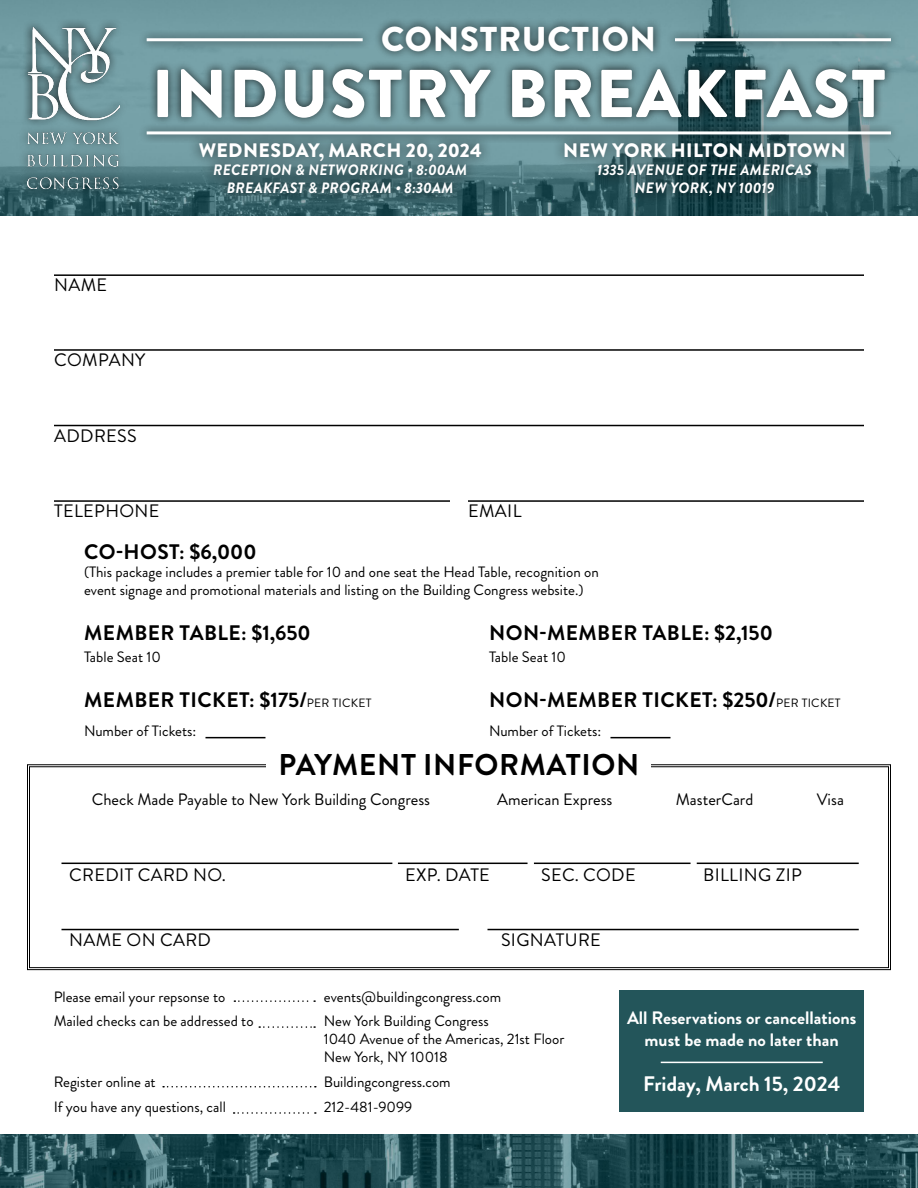
<style>
.page{position:relative;width:918px;height:1188px;background:#fff}
.page>*{position:absolute;margin:0;border:0;box-sizing:border-box;transform-origin:0 0}
.t1{font:900 67.5px "Brandon Grotesque";letter-spacing:.02em;color:#fff}
.t2{font:900 34.5px "Brandon Grotesque";letter-spacing:.02em;color:#fff}
.t3{font:700 30px "Brandon Grotesque";letter-spacing:.02em;color:#000}
.t4{font:700 21px "Brandon Grotesque";letter-spacing:.02em;color:#000}
.t5{font:700 21px "Brandon Grotesque";color:#fff}
.t6{font:900 19.5px "Brandon Grotesque";letter-spacing:.02em;color:#fff}
.t7{font:18px "Brandon Grotesque";letter-spacing:.02em;color:#000}
.t8{font:700 18px/21.6px "Brandon Grotesque";color:#fff;text-align:center}
.t9{font:16.5px "Brandon Grotesque";color:#000}
.t10{font:15px/24.8px "Brandon Grotesque";color:#000}
.t11{font:italic 700 15px/18px "Brandon Grotesque";letter-spacing:.02em;color:#fff;text-align:center}
.s1{font-weight:400;font-size:12px}
</style>
<div class="page">
<img style="left:0;top:1134px;width:918px;height:54px">
<hr style="left:54px;top:274px;width:810px;height:2px;background:#000">
<svg style="left:27px;top:764px;width:864px;height:207px"></svg>
<div style="left:267px;top:754px;width:384px;height:21px;background:#fff"></div>
<hr style="left:62px;top:929px;width:397px;height:1px;background:#000">
<hr style="left:488px;top:929px;width:371px;height:1px;background:#000">
<hr style="left:54px;top:349px;width:810px;height:2px;background:#000">
<hr style="left:54px;top:425px;width:810px;height:1px;background:#000">
<hr style="left:54px;top:500px;width:396px;height:2px;background:#000">
<hr style="left:468px;top:500px;width:396px;height:2px;background:#000">
<img style="left:0;top:0;width:918px;height:216px">
<div style="left:188px;top:130px;width:305px;height:75px;background:#000;opacity:.75"></div>
<div style="left:553px;top:130px;width:304px;height:76px;background:#000;opacity:.75"></div>
<div style="left:149px;top:18px;width:745px;height:109px;background:#000;opacity:.75"></div>
<div style="left:138px;top:29px;width:233px;height:21px;background:#000;opacity:.75"></div>
<hr style="left:147px;top:38px;width:216px;height:3px;background:#fff">
<div style="left:138px;top:122px;width:762px;height:21px;background:#000;opacity:.75"></div>
<hr style="left:147px;top:131px;width:744px;height:3px;background:#fff">
<div style="left:666px;top:29px;width:233px;height:21px;background:#000;opacity:.75"></div>
<hr style="left:675px;top:38px;width:216px;height:3px;background:#fff">
<div style="left:18px;top:18px;width:110px;height:180px;background:#000;opacity:.75"></div>
<img style="left:27px;top:27px;width:93px;height:162px">
<div style="left:620px;top:990px;width:244px;height:122px;background:#23555a"></div>
<hr style="left:661px;top:1062px;width:162px;height:1px;background:#fff">
<svg style="left:234px;top:1000px;width:81px;height:2px"></svg>
<svg style="left:259px;top:1026px;width:56px;height:2px"></svg>
<svg style="left:163px;top:1086px;width:153px;height:2px"></svg>
<svg style="left:234px;top:1112px;width:82px;height:2px"></svg>
<hr style="left:206px;top:737px;width:60px;height:1px;background:#000">
<hr style="left:610px;top:737px;width:60px;height:1px;background:#000">
<hr style="left:62px;top:863px;width:330px;height:1px;background:#000">
<hr style="left:398px;top:863px;width:130px;height:1px;background:#000">
<hr style="left:534px;top:863px;width:157px;height:1px;background:#000">
<hr style="left:697px;top:863px;width:162px;height:1px;background:#000">
<h2 class="t2" style="left:381px;top:15px;width:277px">CONSTRUCTION</h2>
<h1 class="t1" style="left:152px;top:46px;width:736px">INDUSTRY BREAKFAST</h1>
<p class="t7" style="left:54px;top:272px;width:55px">NAME</p>
<p class="t7" style="left:54px;top:348px;width:93px">COMPANY</p>
<p class="t7" style="left:54px;top:423px;width:84px">ADDRESS</p>
<h3 class="t6" style="left:199px;top:136px;width:284px">WEDNESDAY, MARCH 20, 2024</h3>
<p class="t11" style="left:213px;top:161px;width:256px">RECEPTION &amp; NETWORKING • 8:00AM<br>BREAKFAST &amp; PROGRAM • 8:30AM</p>
<h3 class="t6" style="left:563px;top:136px;width:284px">NEW YORK HILTON MIDTOWN</h3>
<p class="t11" style="left:597px;top:161px;width:216px">1335 AVENUE OF THE AMERICAS<br>NEW YORK, NY 10019</p>
<p class="t7" style="left:54px;top:499px;width:107px">TELEPHONE</p>
<p class="t7" style="left:468px;top:499px;width:55px">EMAIL</p>
<h3 class="t4" style="left:84px;top:537px;width:174px">CO-HOST: $6,000</h3>
<p class="t10" style="left:84px;top:563px;width:516px;line-height:18px">(This package includes a premier table for 10 and one seat the Head Table, recognition on event signage and promotional materials and listing on the Building Congress website.)</p>
<h3 class="t4" style="left:84px;top:618px;width:228px">MEMBER TABLE: $1,650</h3>
<p class="t10" style="left:84px;top:645px;width:78px">Table Seat 10</p>
<h3 class="t4" style="left:84px;top:685px;width:289px">MEMBER TICKET: $175/<span class="s1">PER TICKET</span></h3>
<p class="t10" style="left:84px;top:719px;width:114px">Number of Tickets:</p>
<h3 class="t4" style="left:489px;top:618px;width:285px">NON-MEMBER TABLE: $2,150</h3>
<p class="t10" style="left:489px;top:645px;width:78px">Table Seat 10</p>
<h3 class="t4" style="left:489px;top:685px;width:353px">NON-MEMBER TICKET: $250/<span class="s1">PER TICKET</span></h3>
<p class="t10" style="left:489px;top:719px;width:114px">Number of Tickets:</p>
<h3 class="t3" style="left:278px;top:744px;width:362px">PAYMENT INFORMATION</h3>
<p class="t9" style="left:92px;top:788px;width:340px">Check Made Payable to New York Building Congress</p>
<p class="t9" style="left:497px;top:788px;width:117px">American Express</p>
<p class="t9" style="left:676px;top:788px;width:79px">MasterCard</p>
<p class="t9" style="left:817px;top:788px;width:29px">Visa</p>
<p class="t7" style="left:69px;top:862px;width:158px">CREDIT CARD NO.</p>
<p class="t7" style="left:405px;top:862px;width:86px">EXP. DATE</p>
<p class="t7" style="left:541px;top:862px;width:96px">SEC. CODE</p>
<p class="t7" style="left:703px;top:862px;width:100px">BILLING ZIP</p>
<p class="t7" style="left:69px;top:927px;width:143px">NAME ON CARD</p>
<p class="t7" style="left:501px;top:927px;width:101px">SIGNATURE</p>
<p class="t10" style="left:54px;top:984px;width:201px">Please email your repsonse to<br>Mailed checks can be addressed to</p>
<p class="t10" style="left:54px;top:1070px;width:174px">Register online at<br>If you have any questions, call</p>
<p class="t10" style="left:324px;top:984px;width:179px">events@buildingcongress.com<br>New York Building Congress</p>
<p class="t10" style="left:324px;top:1030px;width:242px;line-height:18px">1040 Avenue of the Americas, 21st Floor<br>New York, NY 10018</p>
<p class="t10" style="left:324px;top:1070px;width:128px">Buildingcongress.com<br>212-481-9099</p>
<p class="t8" style="left:627px;top:1007px;width:231px">All Reservations or cancellations must be made no later than</p>
<h3 class="t5" style="left:643px;top:1069px;width:198px">Friday, March 15, 2024</h3>
</div>
